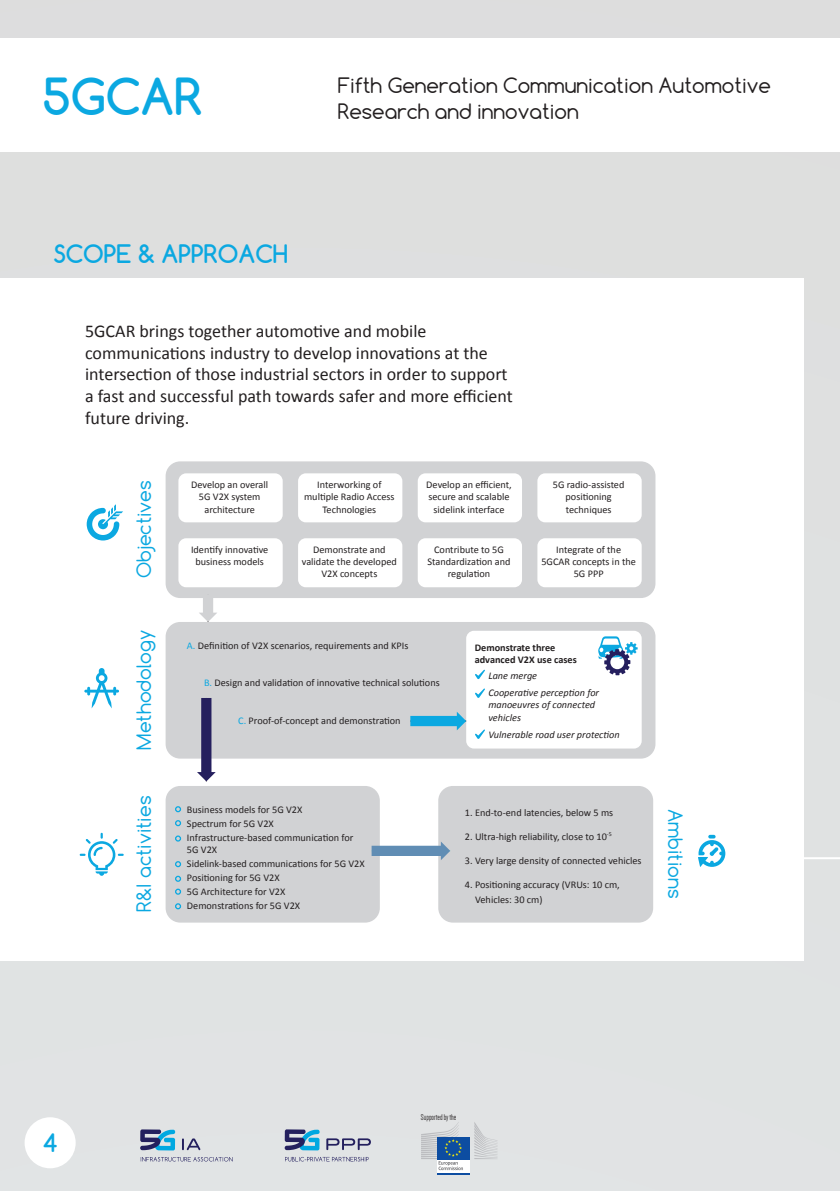
<style>
.page{position:relative;width:840px;height:1191px;background:#fff}
.page>*{position:absolute;margin:0;border:0;box-sizing:border-box;transform-origin:0 0}
.t1{font:700 48px "Comfortaa";color:#0ba8e1}
.t2{font:700 24px "Comfortaa";color:#0ba8e1}
.t3{font:20px/26px "Comfortaa";color:#231f20}
.t4{font:18.8px "Comfortaa";color:#0ba8e1}
.t5{font:18px/21.6px "Calibri";color:#231f20}
.t6{font:10.2px/12.2px "Calibri";color:#231f20;text-align:center}
.t7{font:italic 10.2px/17.4px "Calibri";color:#231f20}
.t8{font:700 10.2px/12.2px "Calibri";color:#231f20}
.t9{font:8.6px "Dense";color:#231f20}
.s1{color:#0ba8e1}
</style>
<div class="page">
<div style="left:0;top:0;width:839px;height:1191px;background:#e0e3e3"></div>
<div style="left:0;top:39px;width:839px;height:113px;background:#fff"></div>
<div style="left:0;top:278px;width:802px;height:683px;background:#fff"></div>
<div style="left:25px;top:1117px;width:51px;height:51px;background:#fff;border-radius:50%"></div>
<svg style="left:285px;top:1157px;width:83px;height:4px"></svg>
<svg style="left:284px;top:1129px;width:35px;height:21px"></svg>
<svg style="left:326px;top:1138px;width:45px;height:12px"></svg>
<svg style="left:141px;top:1157px;width:91px;height:4px"></svg>
<svg style="left:140px;top:1129px;width:35px;height:21px"></svg>
<svg style="left:182px;top:1138px;width:18px;height:12px"></svg>
<div style="left:436px;top:1158px;width:33px;height:15px;background:#fff"></div>
<div style="left:436px;top:1137px;width:33px;height:22px;background:#0d4da1"></div>
<hr style="left:436px;top:1172px;width:33px;height:2px;background:#0d4da1">
<svg style="left:474px;top:1122px;width:23px;height:37px"></svg>
<svg style="left:421px;top:1122px;width:42px;height:48px"></svg>
<div style="left:165px;top:461px;width:490px;height:137px;background:#d1d2d4;border-radius:15px"></div>
<div style="left:178px;top:473px;width:104px;height:49px;background:#fff;border-radius:8px"></div>
<div style="left:298px;top:473px;width:104px;height:49px;background:#fff;border-radius:8px"></div>
<div style="left:417px;top:473px;width:104px;height:49px;background:#fff;border-radius:8px"></div>
<div style="left:537px;top:473px;width:104px;height:49px;background:#fff;border-radius:8px"></div>
<div style="left:178px;top:538px;width:104px;height:49px;background:#fff;border-radius:8px"></div>
<div style="left:298px;top:538px;width:104px;height:49px;background:#fff;border-radius:8px"></div>
<div style="left:417px;top:538px;width:104px;height:49px;background:#fff;border-radius:8px"></div>
<div style="left:537px;top:538px;width:104px;height:49px;background:#fff;border-radius:8px"></div>
<div style="left:165px;top:622px;width:490px;height:136px;background:#d1d2d4;border-radius:15px"></div>
<div style="left:466px;top:631px;width:175px;height:117px;background:#fff;border-radius:8px"></div>
<div style="left:165px;top:786px;width:214px;height:136px;background:#d1d2d4;border-radius:15px"></div>
<div style="left:438px;top:786px;width:214px;height:136px;background:#d1d2d4;border-radius:15px"></div>
<div style="left:203px;top:594px;width:10px;height:20px;background:#d1d2d4"></div>
<svg style="left:199px;top:612px;width:18px;height:10px"></svg>
<div style="left:410px;top:716px;width:48px;height:10px;background:#0ba8e1"></div>
<svg style="left:456px;top:712px;width:10px;height:18px"></svg>
<div style="left:371px;top:845px;width:71px;height:11px;background:#608db4"></div>
<svg style="left:440px;top:842px;width:10px;height:18px"></svg>
<div style="left:201px;top:698px;width:10px;height:75px;background:#251f5e"></div>
<svg style="left:197px;top:772px;width:18px;height:9px"></svg>
<svg style="left:84px;top:668px;width:35px;height:40px"></svg>
<svg style="left:80px;top:832px;width:44px;height:43px"></svg>
<svg style="left:87px;top:504px;width:36px;height:36px"></svg>
<svg style="left:698px;top:835px;width:27px;height:32px"></svg>
<svg style="left:598px;top:636px;width:39px;height:39px"></svg>
<svg style="left:475px;top:670px;width:9px;height:9px"></svg>
<svg style="left:475px;top:688px;width:9px;height:10px"></svg>
<svg style="left:475px;top:729px;width:9px;height:10px"></svg>
<svg style="left:175px;top:806px;width:6px;height:6px"></svg>
<svg style="left:175px;top:835px;width:6px;height:6px"></svg>
<svg style="left:175px;top:820px;width:6px;height:6px"></svg>
<svg style="left:175px;top:861px;width:6px;height:6px"></svg>
<div style="left:175px;top:875px;width:6px;height:7px;border:1px solid #0ba8e1;border-radius:50%"></div>
<svg style="left:175px;top:888px;width:6px;height:6px"></svg>
<svg style="left:175px;top:903px;width:6px;height:6px"></svg>
<svg style="left:802px;top:574px;width:37px;height:285px"></svg>
<h1 class="t1" style="left:43px;top:67px;width:161px">5GCAR</h1>
<h2 class="t2" style="left:53px;top:238px;width:236px">SCOPE &amp; APPROACH</h2>
<h3 class="t3" style="left:337px;top:72px;width:434px">Fifth Generation Communication Automotive<br>Research and innovation</h3>
<p class="t5" style="left:85px;top:320px;width:429px">5GCAR brings together automotive and mobile communications industry to develop innovations at the intersection of those industrial sectors in order to support a fast and successful path towards safer and more efficient future driving.</p>
<h3 class="t4" style="left:132px;top:578px;width:100px;rotate:-90deg">Objectives</h3>
<p class="t6" style="left:191px;top:478px;width:78px">Develop an overall<br>5G V2X system architecture</p>
<p class="t6" style="left:304px;top:478px;width:92px">Interworking of multiple Radio Access<br>Technologies</p>
<p class="t6" style="left:426px;top:478px;width:87px">Develop an efficient, secure and scalable sidelink interface</p>
<p class="t6" style="left:552px;top:478px;width:73px">5G radio-assisted positioning techniques</p>
<p class="t6" style="left:191px;top:543px;width:79px">Identify innovative business models</p>
<p class="t6" style="left:302px;top:543px;width:96px">Demonstrate and validate the developed<br>V2X concepts</p>
<p class="t6" style="left:427px;top:543px;width:84px">Contribute to 5G<br>Standardization and regulation</p>
<p class="t6" style="left:541px;top:543px;width:96px">Integrate of the<br>5GCAR concepts in the<br>5G PPP</p>
<h3 class="t4" style="left:132px;top:749px;width:121px;rotate:-90deg">Methodology</h3>
<p class="t6" style="left:187px;top:639px;width:223px"><span class="s1">A.</span> Definition of V2X scenarios, requirements and KPIs</p>
<p class="t6" style="left:204px;top:676px;width:237px"><span class="s1">B.</span> Design and validation of innovative technical solutions</p>
<p class="t6" style="left:238px;top:714px;width:164px"><span class="s1">C.</span> Proof-of-concept and demonstration</p>
<h3 class="t4" style="left:132px;top:911px;width:118px;rotate:-90deg">R&amp;I activities</h3>
<p class="t6" style="left:187px;top:803px;width:117px">Business models for 5G V2X</p>
<p class="t6" style="left:187px;top:816px;width:168px;line-height:14px;text-align:left">Spectrum for 5G V2X<br>Infrastructure-based communication for</p>
<p class="t6" style="left:187px;top:842px;width:179px;line-height:14px;text-align:left">5G V2X<br>Sidelink-based communications for 5G V2X<br>Positioning for 5G V2X<br>5G Architecture for V2X<br>Demonstrations for 5G V2X</p>
<p class="t8" style="left:474px;top:641px;width:103px">Demonstrate three advanced V2X use cases</p>
<p class="t7" style="left:488px;top:666px;width:112px">Lane merge<br>Cooperative perception for</p>
<p class="t7" style="left:488px;top:698px;width:108px;line-height:12.2px">manoeuvres of connected vehicles</p>
<p class="t7" style="left:488px;top:725px;width:133px">Vulnerable road user protection</p>
<p class="t6" style="left:464px;top:806px;width:150px">1. End-to-end latencies, below 5 ms</p>
<p class="t6" style="left:464px;top:830px;width:148px">2. Ultra-high reliability, close to 10<sup>-5</sup></p>
<p class="t6" style="left:464px;top:854px;width:178px">3. Very large density of connected vehicles</p>
<p class="t6" style="left:475px;top:876px;width:146px;line-height:15.4px;text-align:left;text-indent:-10px">4. Positioning accuracy (VRUs: 10 cm,<br>Vehicles: 30 cm)</p>
<h3 class="t4" style="left:686px;top:809px;width:91px;rotate:90deg">Ambitions</h3>
<h2 class="t2" style="left:43px;top:1127px;width:16px">4</h2>
<p class="t9" style="left:421px;top:1112px;width:37px">Supported by the</p>
</div>
